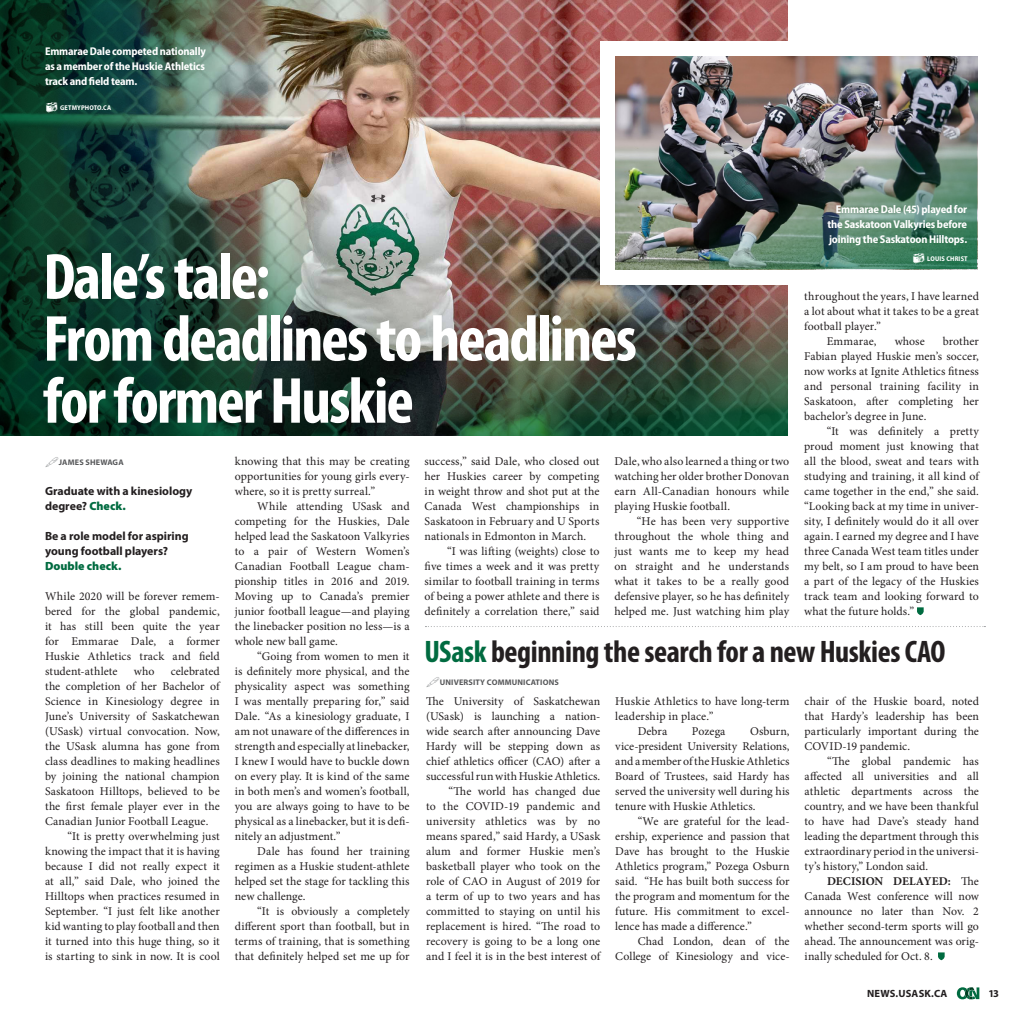
<style>
.page{position:relative;width:1024px;height:1024px;background:#fff}
.page>*{position:absolute;margin:0;border:0;box-sizing:border-box;transform-origin:0 0}
.heading_3{font:700 condensed 65.62px/62px "Myriad Pro";letter-spacing:-.03em;color:#fff}
.heading_3-2{font:700 condensed 31.25px "Myriad Pro";letter-spacing:-.015em;color:#231f20}
.Copy{font:11.88px/15px "Minion Pro";letter-spacing:.005em;color:#231f20;text-align:justify}
.Copy-2{font:700 11.88px/15px "Myriad Pro";color:#231f20}
.photo_caption{font:700 semi-condensed 11.25px/15px "Myriad Pro";letter-spacing:-.015em;color:#fff;text-align:justify}
.t1{font:700 10.5px "Myriad Pro";letter-spacing:.02em;color:#231f20}
.t2{font:700 8.12px "Myriad Pro";letter-spacing:.02em;color:#58595b}
.t3{font:700 semi-condensed 6.88px "Myriad Pro";letter-spacing:.02em;color:#fff}
.s1{font-weight:900;color:#006b40}
.s2{color:#006b40}
.s3{font-weight:700}
</style>
<div class="page">
<svg style="left:957px;top:987px;width:22px;height:12px"></svg>
<img style="left:0;top:0;width:788px;height:436px">
<svg style="left:917px;top:607px;width:6px;height:8px"></svg>
<svg style="left:425px;top:626px;width:560px;height:1px"></svg>
<svg style="left:938px;top:952px;width:6px;height:8px"></svg>
<div style="left:600px;top:41px;width:316px;height:243px;background:#fff"></div>
<img style="left:615px;top:56px;width:362px;height:208px">
<img style="left:709px;top:97px;width:268px;height:172px">
<img style="left:520px;top:264px;width:268px;height:172px">
<svg style="left:46px;top:102px;width:11px;height:10px"></svg>
<svg style="left:913px;top:253px;width:11px;height:10px"></svg>
<p class="photo_caption" style="left:45px;top:44px;width:162px">Emmarae Dale competed nationally as a member of the Huskie Athletics track and field team.</p>
<p class="t3" style="left:60px;top:104px;width:53px">GETMYPHOTO.CA</p>
<p class="photo_caption" style="left:827px;top:202px;width:141px;text-indent:8px">Emmarae Dale (45) played for the Saskatoon Valkyries before joining the Saskatoon Hilltops.</p>
<p class="heading_3" style="left:43px;top:244px;width:228px">Dale’s tale:</p>
<p class="heading_3" style="left:43px;top:306px;width:595px">From deadlines to headlines for former Huskie</p>
<p class="t3" style="left:927px;top:255px;width:42px">LOUIS CHRIST</p>
<p class="Copy" style="left:804px;top:289px;width:176px">throughout the years, I have learned a lot about what it takes to be a great football player.”</p>
<p class="Copy" style="left:827px;top:334px;width:51px">Emmarae,</p>
<p class="Copy" style="left:894px;top:334px;width:32px">whose</p>
<p class="Copy" style="left:804px;top:334px;width:176px;text-indent:139px">brother Fabian played Huskie men’s soccer, now works at Ignite Athletics fitness and personal training facility in Saskatoon, after completing her bachelor’s degree in June.</p>
<p class="Copy" style="left:804px;top:424px;width:176px;text-indent:23px">“It was definitely a pretty proud moment just knowing that all the blood, sweat and tears with studying and training, it all kind of came together in the end,” she said. “Looking back at my time in univer&shy;sity, I definitely would do it all over again. I earned my degree and I have three Canada West team titles under my belt, so I am proud to have been a part of the legacy of the Huskies track team and looking forward to what the future holds.”</p>
<p class="Copy" style="left:235px;top:454px;width:176px">knowing that this may be creating opportunities for young girls every&shy;where, so it is pretty surreal.”</p>
<p class="Copy" style="left:235px;top:499px;width:176px;text-indent:23px">While attending USask and competing for the Huskies, Dale helped lead the Saskatoon Valkyries to a pair of Western Women’s Canadian Football League cham&shy;pionship titles in 2016 and 2019.<br>Moving up to Canada’s premier junior football league—and playing the linebacker position no less—is a whole new ball game.</p>
<p class="Copy" style="left:235px;top:649px;width:176px;text-indent:23px">“Going from women to men it is definitely more physical, and the physicality aspect was something I was mentally preparing for,” said Dale. “As a kinesiology graduate, I am not unaware of the differences in strength and especially at linebacker, I knew I would have to buckle down on every play. It is kind of the same in both men’s and women’s football, you are always going to have to be physical as a linebacker, but it is defi&shy;nitely an adjustment.”</p>
<p class="Copy" style="left:235px;top:844px;width:176px;text-indent:23px">Dale has found her training regimen as a Huskie student-athlete helped set the stage for tackling this new challenge.</p>
<p class="Copy" style="left:235px;top:904px;width:176px;text-indent:23px">“It is obviously a completely different sport than football, but in terms of training, that is something that definitely helped set me up for</p>
<p class="Copy" style="left:425px;top:454px;width:176px">success,” said Dale, who closed out her Huskies career by competing in weight throw and shot put at the Canada West championships in Saskatoon in February and U Sports nationals in Edmonton in March.</p>
<p class="Copy" style="left:425px;top:544px;width:176px;text-indent:23px">“I was lifting (weights) close to five times a week and it was pretty similar to football training in terms of being a power athlete and there is definitely a correlation there,” said</p>
<p class="Copy" style="left:614px;top:454px;width:176px">Dale, who also learned a thing or two watching her older brother Donovan earn All-Canadian honours while playing Huskie football.</p>
<p class="Copy" style="left:614px;top:514px;width:176px;text-indent:23px">“He has been very supportive throughout the whole thing and just wants me to keep my head on straight and he understands what it takes to be a really good defensive player, so he has definitely helped me. Just watching him play</p>
<p class="t2" style="left:59px;top:457px;width:66px">JAMES SHEWAGA</p>
<p class="Copy-2" style="left:45px;top:483px;width:149px">Graduate with a kinesiology degree? <span class="s1">Check.</span></p>
<p class="Copy-2" style="left:45px;top:528px;width:145px">Be a role model for aspiring young football players?<br><span class="s1">Double check.</span></p>
<p class="Copy" style="left:45px;top:589px;width:176px">While 2020 will be forever remem&shy;bered for the global pandemic, it has still been quite the year for Emmarae Dale, a former Huskie Athletics track and field student-athlete</p>
<p class="heading_3-2" style="left:425px;top:631px;width:522px"><span class="s2">USask</span> beginning the search for a new Huskies CAO</p>
<p class="Copy" style="left:45px;top:664px;width:176px;text-indent:126px">celebrated the completion of her Bachelor of Science in Kinesiology degree in June’s University of Saskatchewan (USask) virtual convocation. Now, the USask alumna has gone from class deadlines to making headlines by joining the national champion Saskatoon Hilltops, believed to be the first female player ever in the Canadian Junior Football League.</p>
<p class="Copy" style="left:45px;top:829px;width:176px;text-indent:23px">“It is pretty overwhelming just knowing the impact that it is having because I did not really expect it at all,” said Dale, who joined the Hilltops when practices resumed in September. “I just felt like another kid wanting to play football and then it turned into this huge thing, so it is starting to sink in now. It is cool</p>
<p class="Copy" style="left:134px;top:664px;width:22px">who</p>
<p class="t2" style="left:440px;top:677px;width:121px">UNIVERSITY COMMUNICATIONS</p>
<p class="Copy" style="left:426px;top:694px;width:176px">The University of Saskatchewan (USask) is launching a nation&shy;wide search after announcing Dave Hardy will be stepping down as chief athletics officer (CAO) after a successful run with Huskie Athletics.</p>
<p class="Copy" style="left:426px;top:784px;width:176px;text-indent:23px">“The world has changed due to the COVID-19 pandemic and university athletics was by no means spared,” said Hardy, a USask alum and former Huskie men’s basketball player who took on the role of CAO in August of 2019 for a term of up to two years and has committed to staying on until his replacement is hired. “The road to recovery is going to be a long one and I feel it is in the best interest of</p>
<p class="Copy" style="left:615px;top:694px;width:176px">Huskie Athletics to have long-term leadership in place.”</p>
<p class="Copy" style="left:638px;top:724px;width:31px">Debra</p>
<p class="Copy" style="left:692px;top:724px;width:35px">Pozega</p>
<p class="Copy" style="left:804px;top:694px;width:176px">chair of the Huskie board, noted that Hardy’s leadership has been particularly important during the COVID-19 pandemic.</p>
<p class="Copy" style="left:804px;top:754px;width:176px;text-indent:23px">“The global pandemic has affected all universities and all athletic departments across the country, and we have been thankful to have had Dave’s steady hand leading the department through this extraordinary period in the universi&shy;ty’s history,” London said.</p>
<p class="Copy" style="left:804px;top:874px;width:176px;text-indent:22px"><span class="s3">DECISION DELAYED:</span> The Canada West conference will now announce no later than Nov. 2 whether second-term sports will go ahead. The announcement was orig&shy;inally scheduled for Oct. 8.</p>
<p class="Copy" style="left:615px;top:724px;width:176px;text-indent:135px">Osburn, vice-president University Relations, and a member of the Huskie Athletics Board of Trustees, said Hardy has served the university well during his tenure with Huskie Athletics.</p>
<p class="Copy" style="left:615px;top:814px;width:176px;text-indent:23px">“We are grateful for the lead&shy;ership, experience and passion that Dave has brought to the Huskie Athletics program,” Pozega Osburn said. “He has built both success for the program and momentum for the future. His commitment to excel&shy;lence has made a difference.”</p>
<p class="Copy" style="left:615px;top:934px;width:176px;text-align:right">Chad London, dean of the<br>College of Kinesiology and vice-</p>
<p class="t1" style="left:867px;top:986px;width:82px">NEWS.USASK.CA</p>
<p class="t1" style="left:988px;top:986px;width:12px">13</p>
</div>
